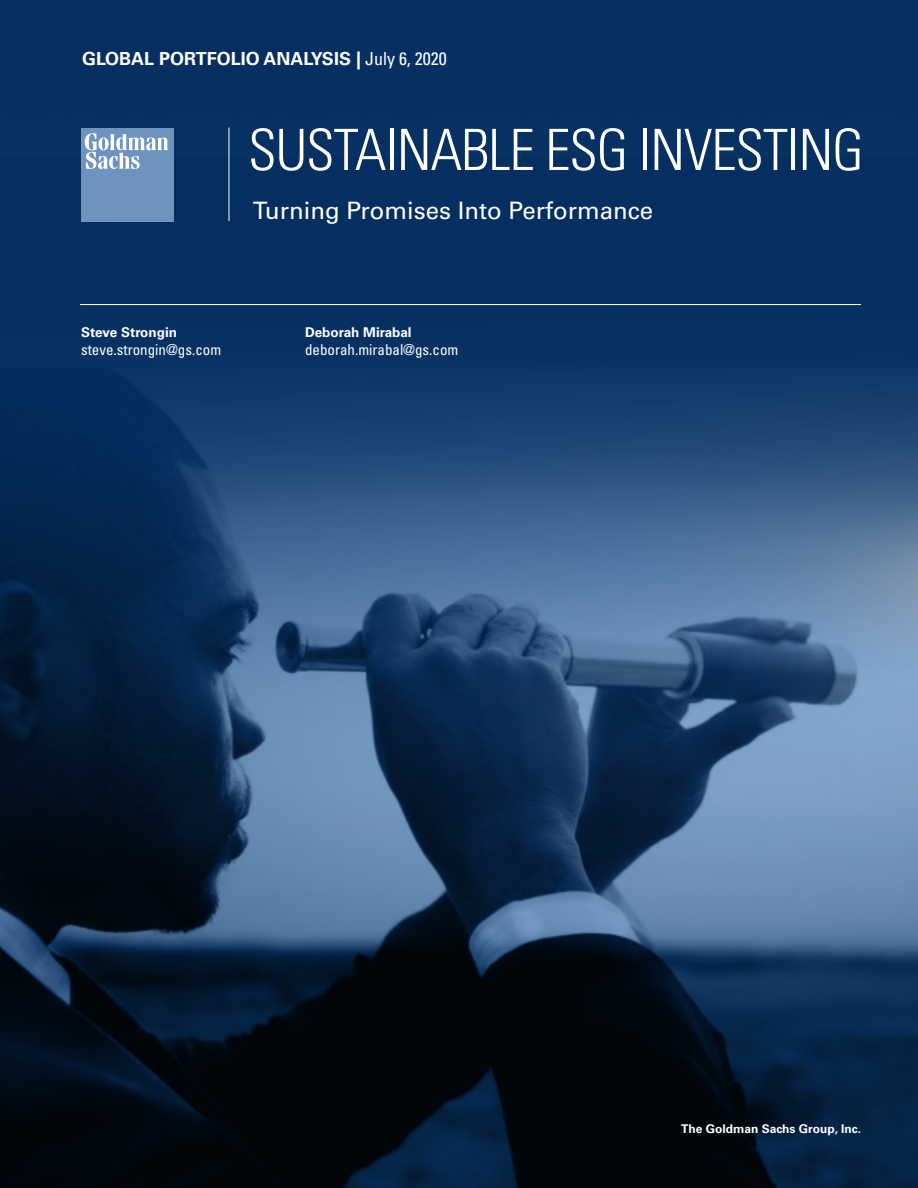
<style>
.page{position:relative;width:918px;height:1188px;background:#fff}
.page>*{position:absolute;margin:0;border:0;box-sizing:border-box;transform-origin:0 0}
.t1{font:300 condensed 57px "Univers LT Std";letter-spacing:-.02em;color:#fff}
.t2{font:24px "Univers LT Std";color:#fff}
.t3{font:700 18px "Univers LT Std";color:#fff}
.t4{font:condensed 15px "Univers LT Std";color:#fff}
.t5{font:700 13.5px "Univers LT Std";color:#fff}
.t6{font:700 12px "Univers LT Std";color:#fff}
.s1{font-weight:400;font-stretch:condensed}
</style>
<div class="page">
<img style="left:0;top:0;width:918px;height:1188px">
<hr style="left:80px;top:304px;width:781px;height:1px;background:#fff">
<div style="left:81px;top:129px;width:93px;height:93px;background:#6d93be"></div>
<svg style="left:85px;top:133px;width:83px;height:36px"></svg>
<hr style="left:229px;top:128px;width:1px;height:93px;background:#fff">
<p class="t3" style="left:82px;top:50px;width:366px">GLOBAL PORTFOLIO ANALYSIS | <span class="s1">July 6, 2020</span></p>
<p class="t1" style="left:248px;top:129px;width:617px">SUSTAINABLE ESG INVESTING</p>
<p class="t2" style="left:253px;top:197px;width:402px">Turning Promises Into Performance</p>
<p class="t5" style="left:81px;top:325px;width:97px">Steve Strongin</p>
<p class="t4" style="left:81px;top:342px;width:142px">steve.strongin@gs.com</p>
<p class="t5" style="left:305px;top:325px;width:108px">Deborah Mirabal</p>
<p class="t4" style="left:305px;top:342px;width:155px">deborah.mirabal@gs.com</p>
<p class="t6" style="left:681px;top:1123px;width:181px">The Goldman Sachs Group, Inc.</p>
</div>
